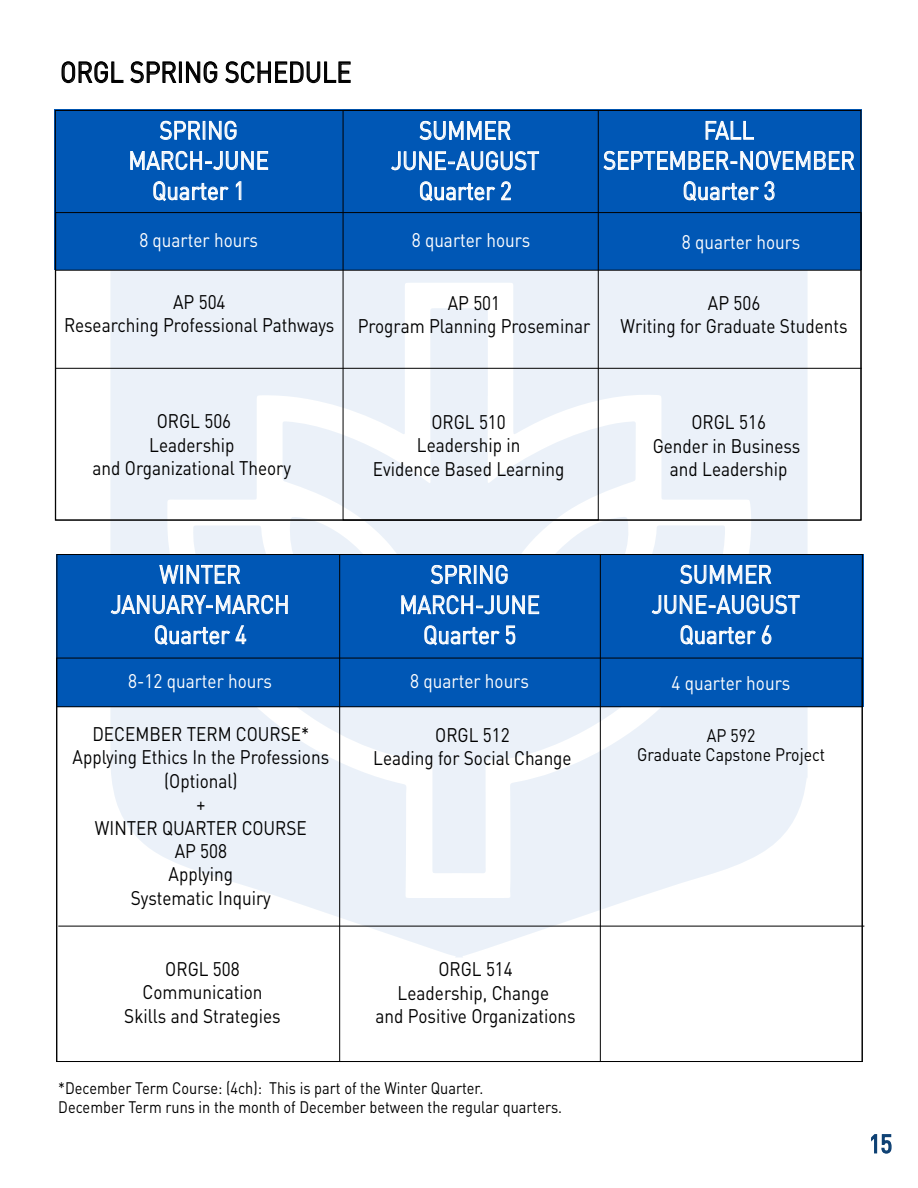
<style>
.page{position:relative;width:918px;height:1188px;background:#fff}
.page>*{position:absolute;margin:0;border:0;box-sizing:border-box;transform-origin:0 0}
.t1{font:28.5px "DIN Pro";color:#000;scale:.88 1}
.t2{font:25.2px/30.2px "DIN Pro";color:#fff;text-align:center;scale:.88 1}
.t3{font:25.2px "DIN Pro";color:#0e4174;scale:.88 1}
.t4{font:19.5px/23.4px "DIN Pro";color:#000;text-align:center;scale:.88 1}
.t5{font:19.5px "DIN Pro";color:#fff;scale:.88 1}
.t6{font:18px/19.5px "DIN Pro";color:#000;text-align:center;scale:.88 1}
.t7{font:16.5px/19.8px "DIN Pro";color:#000;scale:.88 1}
</style>
<div class="page">
<svg style="left:110px;top:271px;width:698px;height:686px;fill:#ebf1f9"></svg>
<svg style="left:193px;top:307px;width:532px;height:566px;fill:#ebf1f9"></svg>
<div style="left:56px;top:554px;width:807px;height:153px;background:#0057b5"></div>
<div style="left:55px;top:110px;width:807px;height:160px;background:#0057b5"></div>
<div style="left:343px;top:110px;width:256px;height:410px;border:1px solid #000"></div>
<svg style="left:419px;top:121px;width:92px;height:19px"></svg>
<svg style="left:391px;top:151px;width:148px;height:20px"></svg>
<svg style="left:420px;top:181px;width:91px;height:21px"></svg>
<svg style="left:705px;top:120px;width:49px;height:20px"></svg>
<svg style="left:603px;top:151px;width:252px;height:19px"></svg>
<svg style="left:683px;top:181px;width:92px;height:21px"></svg>
<svg style="left:160px;top:120px;width:77px;height:20px"></svg>
<svg style="left:130px;top:151px;width:138px;height:19px"></svg>
<svg style="left:153px;top:181px;width:76px;height:21px"></svg>
<svg style="left:236px;top:181px;width:6px;height:19px"></svg>
<hr style="left:56px;top:368px;width:806px;height:1px;background:#000">
<hr style="left:55px;top:270px;width:806px;height:1px;background:#000">
<svg style="left:680px;top:564px;width:92px;height:20px"></svg>
<svg style="left:651px;top:595px;width:149px;height:19px"></svg>
<svg style="left:680px;top:625px;width:76px;height:21px"></svg>
<svg style="left:762px;top:625px;width:10px;height:20px"></svg>
<svg style="left:110px;top:517px;width:519px;height:144px"></svg>
<hr style="left:58px;top:926px;width:806px;height:1px;background:#000">
<hr style="left:57px;top:706px;width:806px;height:1px;background:#000">
<svg style="left:61px;top:61px;width:63px;height:23px"></svg>
<svg style="left:130px;top:61px;width:47px;height:23px"></svg>
<div style="left:179px;top:62px;width:3px;height:21px;border:1px solid #000"></div>
<svg style="left:186px;top:61px;width:32px;height:23px"></svg>
<svg style="left:225px;top:61px;width:126px;height:23px"></svg>
<svg style="left:871px;top:1134px;width:21px;height:20px"></svg>
<h1 class="t1" style="left:60px;top:50px;width:332px">ORGL SPRING SCHEDULE</h1>
<p class="t2" style="left:128px;top:113px;width:161px">SPRING<br>MARCH-JUNE<br>Quarter 1</p>
<p class="t5" style="left:139px;top:225px;width:136px">8 quarter hours</p>
<p class="t2" style="left:391px;top:113px;width:170px">SUMMER<br>JUNE-AUGUST<br>Quarter 2</p>
<p class="t2" style="left:603px;top:113px;width:287px">FALL<br>SEPTEMBER-NOVEMBER<br>Quarter 3</p>
<p class="t5" style="left:412px;top:225px;width:136px">8 quarter hours</p>
<p class="t5" style="left:682px;top:227px;width:136px">8 quarter hours</p>
<p class="t4" style="left:64px;top:288px;width:309px">AP 504<br>Researching Professional Pathways</p>
<p class="t4" style="left:358px;top:289px;width:266px">AP 501<br>Program Planning Proseminar</p>
<p class="t4" style="left:621px;top:289px;width:259px">AP 506<br>Writing for Graduate Students</p>
<p class="t4" style="left:93px;top:408px;width:227px">ORGL 506<br>Leadership<br>and Organizational Theory</p>
<p class="t4" style="left:373px;top:408px;width:219px">ORGL 510<br>Leadership in<br>Evidence Based Learning</p>
<p class="t4" style="left:653px;top:409px;width:169px">ORGL 516<br>Gender in Business and Leadership</p>
<p class="t2" style="left:652px;top:557px;width:170px">SUMMER<br>JUNE-AUGUST<br>Quarter 6</p>
<p class="t2" style="left:111px;top:557px;width:205px">WINTER<br>JANUARY-MARCH<br>Quarter 4</p>
<p class="t5" style="left:128px;top:666px;width:165px">8-12 quarter hours</p>
<p class="t5" style="left:410px;top:666px;width:136px">8 quarter hours</p>
<p class="t5" style="left:672px;top:668px;width:136px">4 quarter hours</p>
<p class="t4" style="left:373px;top:721px;width:227px">ORGL 512<br>Leading for Social Change</p>
<p class="t6" style="left:637px;top:724px;width:215px">AP 592<br>Graduate Capstone Project</p>
<p class="t2" style="left:400px;top:557px;width:161px">SPRING<br>MARCH-JUNE<br>Quarter 5</p>
<p class="t4" style="left:73px;top:720px;width:293px">DECEMBER TERM COURSE*<br>Applying Ethics In the Professions (Optional)<br>+<br>WINTER QUARTER COURSE<br>AP 508<br>Applying<br>Systematic Inquiry</p>
<p class="t4" style="left:124px;top:955px;width:179px">ORGL 508<br>Communication<br>Skills and Strategies</p>
<p class="t4" style="left:376px;top:956px;width:229px">ORGL 514<br>Leadership, Change<br>and Positive Organizations</p>
<p class="t7" style="left:58px;top:1076px;width:574px">*December Term Course: (4ch): This is part of the Winter Quarter.<br>December Term runs in the month of December between the regular quarters.</p>
<p class="t3" style="left:869px;top:1124px;width:28px">15</p>
</div>
